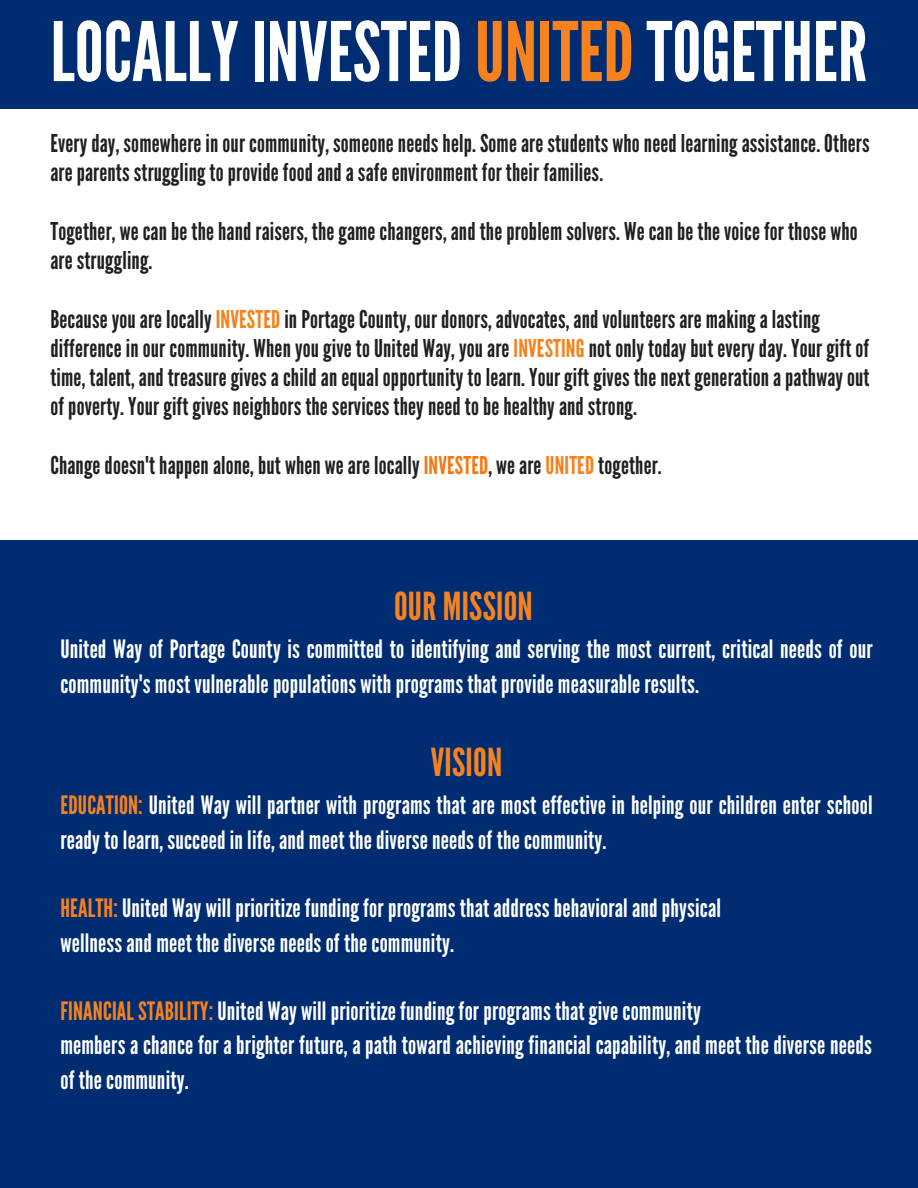
<style>
.page{position:relative;width:918px;height:1188px;background:#fff}
.page>*{position:absolute;margin:0;border:0;box-sizing:border-box;transform-origin:0 0}
.t1{font:81.75px "League Gothic";color:#fff}
.t2{font:38.55px "League Gothic";letter-spacing:.005em;color:#f5821f}
.t3{font:25.35px/34.3px "League Gothic";letter-spacing:.005em;color:#fff}
.t4{font:24.6px/29.2px "League Gothic";letter-spacing:.005em;color:#231f20}
.s1{color:#f5821f}
.s2{color:#f57814}
</style>
<div class="page">
<div style="left:0;top:0;width:918px;height:109px;background:#002d72"></div>
<div style="left:0;top:540px;width:918px;height:648px;background:#002d72"></div>
<p class="t1" style="left:51px;top:5px;width:818px">LOCALLYINVESTED<span class="s1">UNITED</span>TOGETHER</p>
<p class="t4" style="left:50px;top:129px;width:821px">Every day, somewhere in our community, someone needs help. Some are students who need learning assistance. Others are parents struggling to provide food and a safe environment for their families.</p>
<p class="t4" style="left:50px;top:217px;width:809px">Together, we can be the hand raisers, the game changers, and the problem solvers. We can be the voice for those who are struggling.</p>
<p class="t4" style="left:50px;top:305px;width:821px">Because you are locally <span class="s1">INVESTED</span> in Portage County, our donors, advocates, and volunteers are making a lasting difference in our community. When you give to United Way, you are <span class="s1">INVESTING</span> not only today but every day. Your gift of time, talent, and treasure gives a child an equal opportunity to learn. Your gift gives the next generation a pathway out of poverty. Your gift gives neighbors the services they need to be healthy and strong.</p>
<p class="t4" style="left:50px;top:451px;width:613px">Change doesn't happen alone, but when we are locally <span class="s2">INVESTED</span>, we are <span class="s1">UNITED</span> together.</p>
<p class="t2" style="left:394px;top:584px;width:140px">OUR MISSION</p>
<p class="t3" style="left:60px;top:633px;width:814px">United Way of Portage County is committed to identifying and serving the most current, critical needs of our community's most vulnerable populations with programs that provide measurable results.</p>
<p class="t2" style="left:431px;top:740px;width:73px">VISION</p>
<p class="t3" style="left:60px;top:789px;width:814px"><span class="s1">EDUCATION:</span> United Way will partner with programs that are most effective in helping our children enter school ready to learn, succeed in life, and meet the diverse needs of the community.</p>
<p class="t3" style="left:60px;top:892px;width:662px"><span class="s1">HEALTH:</span> United Way will prioritize funding for programs that address behavioral and physical</p>
<p class="t3" style="left:60px;top:926px;width:395px">wellness and meet the diverse needs of the community.</p>
<p class="t3" style="left:60px;top:995px;width:642px"><span class="s1">FINANCIAL STABILITY:</span> United Way will prioritize funding for programs that give community</p>
<p class="t3" style="left:60px;top:1029px;width:813px">members a chance for a brighter future, a path toward achieving financial capability, and meet the diverse needs of the community.</p>
</div>
